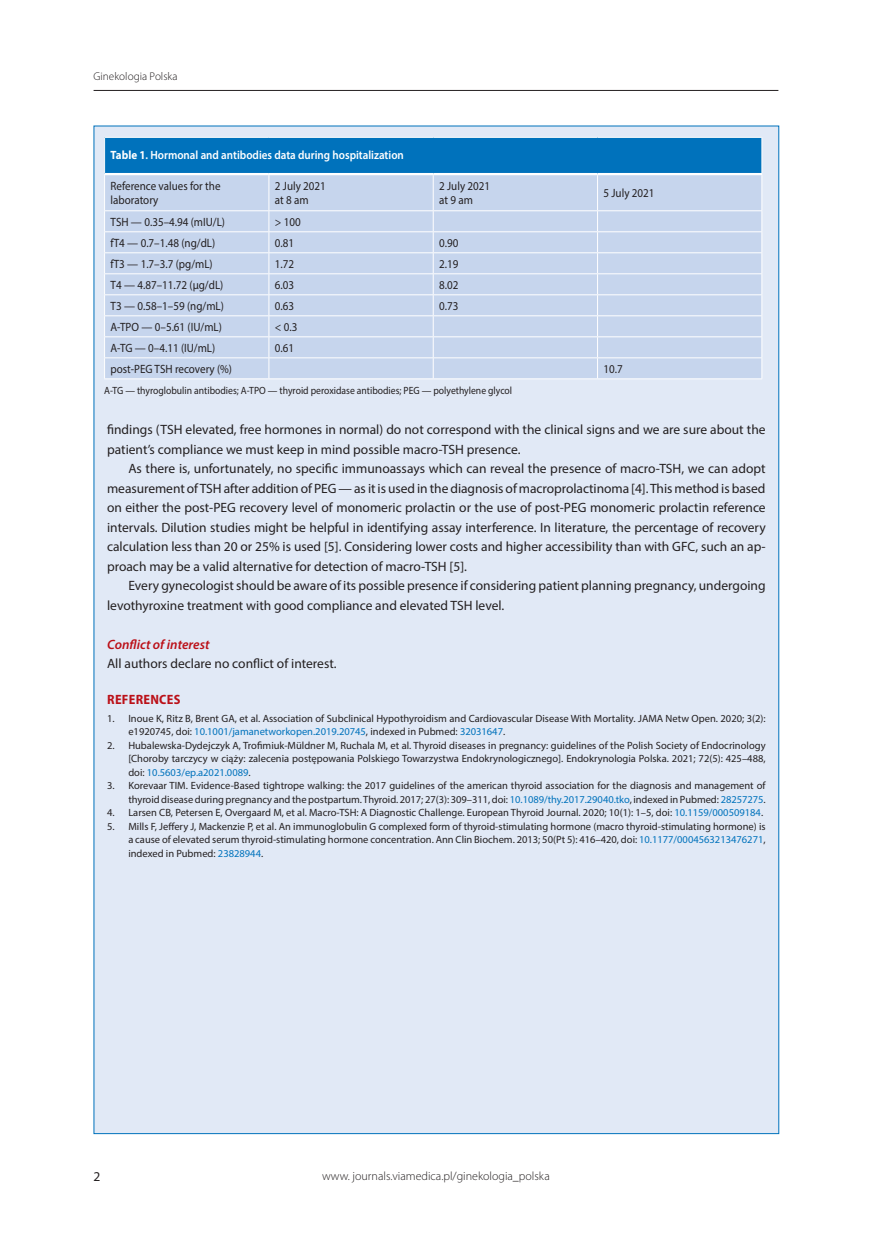
<style>
.page{position:relative;width:872px;height:1234px;background:#fff}
.page>*{position:absolute;margin:0;border:0;box-sizing:border-box;transform-origin:0 0}
._08_Tekst{font:13.5px/19.5px "Myriad Pro";color:#231f20}
._08_Tekst_bez_wcieci{font:13.5px "Myriad Pro";color:#231f20}
._12_Srodtytul_4{font:italic 600 13.5px "Myriad Pro";color:#bb1018}
._17_Pismiennictwo_ty{font:700 semi-condensed 13.5px "Myriad Pro";letter-spacing:.02em;color:#bb1018}
._99_str_L{font:13.5px "Myriad Pro";color:#231f20}
._13_Tabela_tekst{font:12px/14.4px "Myriad Pro";color:#231f20;scale:.92 1}
._13_Tabela_tytul{font:600 12px "Myriad Pro";color:#fff;scale:.92 1}
.t1{font:300 12px "Myriad Pro";color:#231f20}
.t2{font:300 11.25px "Myriad Pro";color:#231f20}
._13_Tabela_przypis{font:10.5px/13.5px "Myriad Pro";color:#231f20;text-align:justify}
._13_Tabela_przypis-2{font:10.5px "Myriad Pro";color:#231f20;scale:.92 1}
.s1{font-weight:700}
.s2{color:#0072bc}
</style>
<div class="page">
<hr style="left:94px;top:90px;width:684px;height:1px;background:#231f20">
<div style="left:94px;top:126px;width:685px;height:1007px;background:#e1e9f6"></div>
<div style="left:105px;top:137px;width:657px;height:37px;background:#0072bc"></div>
<div style="left:105px;top:175px;width:656px;height:203px;background:#c6d5ed"></div>
<hr style="left:268px;top:175px;width:1px;height:35px;background:#fff">
<hr style="left:433px;top:175px;width:1px;height:35px;background:#fff">
<hr style="left:597px;top:175px;width:1px;height:35px;background:#fff">
<hr style="left:104px;top:210px;width:165px;height:1px;background:#fff">
<hr style="left:269px;top:210px;width:164px;height:1px;background:#fff">
<hr style="left:433px;top:210px;width:164px;height:1px;background:#fff">
<hr style="left:597px;top:210px;width:165px;height:1px;background:#fff">
<hr style="left:104px;top:231px;width:165px;height:1px;background:#fff">
<hr style="left:269px;top:231px;width:164px;height:1px;background:#fff">
<hr style="left:433px;top:231px;width:164px;height:1px;background:#fff">
<hr style="left:597px;top:231px;width:165px;height:1px;background:#fff">
<hr style="left:104px;top:252px;width:165px;height:1px;background:#fff">
<hr style="left:269px;top:252px;width:164px;height:1px;background:#fff">
<hr style="left:433px;top:252px;width:164px;height:1px;background:#fff">
<hr style="left:597px;top:252px;width:165px;height:1px;background:#fff">
<hr style="left:104px;top:273px;width:165px;height:1px;background:#fff">
<hr style="left:269px;top:273px;width:164px;height:1px;background:#fff">
<hr style="left:433px;top:273px;width:164px;height:1px;background:#fff">
<hr style="left:597px;top:273px;width:165px;height:1px;background:#fff">
<hr style="left:104px;top:294px;width:165px;height:1px;background:#fff">
<hr style="left:269px;top:294px;width:164px;height:1px;background:#fff">
<hr style="left:433px;top:294px;width:164px;height:1px;background:#fff">
<hr style="left:597px;top:294px;width:165px;height:1px;background:#fff">
<hr style="left:104px;top:315px;width:165px;height:1px;background:#fff">
<hr style="left:269px;top:315px;width:164px;height:1px;background:#fff">
<hr style="left:433px;top:315px;width:164px;height:1px;background:#fff">
<hr style="left:597px;top:315px;width:165px;height:1px;background:#fff">
<hr style="left:104px;top:336px;width:165px;height:1px;background:#fff">
<hr style="left:269px;top:336px;width:164px;height:1px;background:#fff">
<hr style="left:433px;top:336px;width:164px;height:1px;background:#fff">
<hr style="left:597px;top:336px;width:165px;height:1px;background:#fff">
<hr style="left:104px;top:357px;width:165px;height:1px;background:#fff">
<hr style="left:269px;top:357px;width:164px;height:1px;background:#fff">
<svg style="left:268px;top:211px;width:1px;height:167px"></svg>
<hr style="left:433px;top:357px;width:164px;height:1px;background:#fff">
<svg style="left:433px;top:211px;width:1px;height:167px"></svg>
<hr style="left:597px;top:357px;width:165px;height:1px;background:#fff">
<svg style="left:597px;top:211px;width:1px;height:167px"></svg>
<hr style="left:104px;top:175px;width:1px;height:35px;background:#fff">
<hr style="left:761px;top:175px;width:1px;height:35px;background:#fff">
<svg style="left:104px;top:211px;width:1px;height:167px"></svg>
<svg style="left:761px;top:211px;width:1px;height:148px"></svg>
<hr style="left:104px;top:378px;width:165px;height:1px;background:#fff">
<hr style="left:269px;top:378px;width:164px;height:1px;background:#fff">
<hr style="left:433px;top:378px;width:164px;height:1px;background:#fff">
<hr style="left:597px;top:378px;width:165px;height:1px;background:#fff">
<hr style="left:104px;top:137px;width:165px;height:1px;background:#fff">
<hr style="left:104px;top:138px;width:1px;height:35px;background:#fff">
<hr style="left:269px;top:137px;width:164px;height:1px;background:#fff">
<hr style="left:433px;top:137px;width:164px;height:1px;background:#fff">
<hr style="left:597px;top:137px;width:165px;height:1px;background:#fff">
<hr style="left:761px;top:138px;width:1px;height:35px;background:#fff">
<hr style="left:104px;top:173px;width:165px;height:2px;background:#fff">
<hr style="left:269px;top:173px;width:164px;height:2px;background:#fff">
<hr style="left:433px;top:173px;width:164px;height:2px;background:#fff">
<hr style="left:597px;top:173px;width:165px;height:2px;background:#fff">
<p class="t2" style="left:94px;top:71px;width:86px">Ginekologia Polska</p>
<p class="_13_Tabela_tytul" style="left:111px;top:147px;width:320px"><span class="s1">Table 1</span>. Hormonal and antibodies data during hospitalization</p>
<p class="_13_Tabela_tekst" style="left:111px;top:178px;width:121px">Reference values for the laboratory</p>
<p class="_13_Tabela_tekst" style="left:275px;top:178px;width:57px">2 July 2021</p>
<p class="_13_Tabela_tekst" style="left:275px;top:193px;width:38px">at 8 am</p>
<p class="_13_Tabela_tekst" style="left:439px;top:178px;width:57px">2 July 2021</p>
<p class="_13_Tabela_tekst" style="left:439px;top:193px;width:38px">at 9 am</p>
<p class="_13_Tabela_tekst" style="left:603px;top:185px;width:57px">5 July 2021</p>
<p class="_13_Tabela_tekst" style="left:111px;top:214px;width:126px">TSH — 0.35–4.94 (mIU/L)</p>
<p class="_13_Tabela_tekst" style="left:275px;top:214px;width:30px">&gt; 100</p>
<p class="_13_Tabela_tekst" style="left:111px;top:235px;width:115px">fT4 — 0.7–1.48 (ng/dL)</p>
<p class="_13_Tabela_tekst" style="left:275px;top:235px;width:22px">0.81</p>
<p class="_13_Tabela_tekst" style="left:439px;top:235px;width:22px">0.90</p>
<p class="_13_Tabela_tekst" style="left:111px;top:256px;width:112px">fT3 — 1.7–3.7 (pg/mL)</p>
<p class="_13_Tabela_tekst" style="left:275px;top:256px;width:22px">1.72</p>
<p class="_13_Tabela_tekst" style="left:439px;top:256px;width:22px">2.19</p>
<p class="_13_Tabela_tekst" style="left:111px;top:277px;width:124px">T4 — 4.87–11.72 (µg/dL)</p>
<p class="_13_Tabela_tekst" style="left:275px;top:277px;width:22px">6.03</p>
<p class="_13_Tabela_tekst" style="left:439px;top:277px;width:22px">8.02</p>
<p class="_13_Tabela_tekst" style="left:111px;top:298px;width:125px">T3 — 0.58–1–59 (ng/mL)</p>
<p class="_13_Tabela_tekst" style="left:275px;top:298px;width:22px">0.63</p>
<p class="_13_Tabela_tekst" style="left:439px;top:298px;width:22px">0.73</p>
<p class="_13_Tabela_tekst" style="left:111px;top:319px;width:122px">A-TPO — 0–5.61 (IU/mL)</p>
<p class="_13_Tabela_tekst" style="left:275px;top:319px;width:26px">&lt; 0.3</p>
<p class="_13_Tabela_tekst" style="left:111px;top:340px;width:115px">A-TG — 0–4.11 (IU/mL)</p>
<p class="_13_Tabela_tekst" style="left:275px;top:340px;width:22px">0.61</p>
<p class="_13_Tabela_tekst" style="left:111px;top:361px;width:134px">post-PEG TSH recovery (%)</p>
<p class="_13_Tabela_tekst" style="left:603px;top:361px;width:22px">10.7</p>
<p class="_13_Tabela_przypis-2" style="left:104px;top:384px;width:445px">A-TG — thyroglobulin antibodies; A-TPO — thyroid peroxidase antibodies; PEG — polyethylene glycol</p>
<p class="_08_Tekst" style="left:107px;top:419px;width:660px">findings (TSH elevated, free hormones in normal) do not correspond with the clinical signs and we are sure about the patient’s compliance we must keep in mind possible macro-TSH presence.</p>
<p class="_08_Tekst" style="left:107px;top:458px;width:660px;text-align:justify;text-indent:21px">As there is, unfortunately, no specific immunoassays which can reveal the presence of macro-TSH, we can adopt measurement of TSH after addition of PEG — as it is used in the diagnosis of macroprolactinoma [4]. This method is based on either the post-PEG recovery level of monomeric prolactin or the use of post-PEG monomeric prolactin reference intervals. Dilution studies might be helpful in identifying assay interference. In literature, the percentage of recovery calculation less than 20 or 25% is used [5]. Considering lower costs and higher accessibility than with GFC, such an ap&shy;proach may be a valid alternative for detection of macro-TSH [5].</p>
<p class="_08_Tekst" style="left:107px;top:575px;width:660px;text-indent:21px">Every gynecologist should be aware of its possible presence if considering patient planning pregnancy, undergoing levothyroxine treatment with good compliance and elevated TSH level.</p>
<p class="_12_Srodtytul_4" style="left:107px;top:635px;width:104px">Conflict of interest</p>
<p class="_08_Tekst_bez_wcieci" style="left:107px;top:655px;width:231px">All authors declare no conflict of interest.</p>
<p class="_17_Pismiennictwo_ty" style="left:107px;top:691px;width:75px">REFERENCES</p>
<p class="_13_Tabela_przypis" style="left:128px;top:711px;width:639px;text-indent:-21px">1. Inoue K, Ritz B, Brent GA, et al. Association of Subclinical Hypothyroidism and Cardiovascular Disease With Mortality. JAMA Netw Open. 2020; 3(2): e1920745, doi: <span class="s2">10.1001/jamanetworkopen.2019.20745</span>, indexed in Pubmed: <span class="s2">32031647</span>.</p>
<p class="_13_Tabela_przypis" style="left:128px;top:738px;width:639px;text-indent:-21px">2. Hubalewska-Dydejczyk A, Trofimiuk-Müldner M, Ruchala M, et al. Thyroid diseases in pregnancy: guidelines of the Polish Society of Endocrinology [Choroby tarczycy w ciąży: zalecenia postępowania Polskiego Towarzystwa Endokrynologicznego]. Endokrynologia Polska. 2021; 72(5): 425–488, doi: <span class="s2">10.5603/ep.a2021.0089</span>.</p>
<p class="_13_Tabela_przypis" style="left:107px;top:778px;width:660px;text-align:right">3. Korevaar TIM. Evidence-Based tightrope walking: the 2017 guidelines of the american thyroid association for the diagnosis and management of thyroid disease during pregnancy and the postpartum. Thyroid. 2017; 27(3): 309–311, doi: <span class="s2">10.1089/thy.2017.29040.tko</span>, indexed in Pubmed: <span class="s2">28257275</span>.</p>
<p class="_13_Tabela_przypis" style="left:107px;top:805px;width:657px">4. Larsen CB, Petersen E, Overgaard M, et al. Macro-TSH: A Diagnostic Challenge. European Thyroid Journal. 2020; 10(1): 1–5, doi: <span class="s2">10.1159/000509184</span>.</p>
<p class="_13_Tabela_przypis" style="left:128px;top:819px;width:639px;text-indent:-21px">5. Mills F, Jeffery J, Mackenzie P, et al. An immunoglobulin G complexed form of thyroid-stimulating hormone (macro thyroid-stimulating hormone) is a cause of elevated serum thyroid-stimulating hormone concentration. Ann Clin Biochem. 2013; 50(Pt 5): 416–420, doi: <span class="s2">10.1177/0004563213476271</span>, indexed in Pubmed: <span class="s2">23828944</span>.</p>
<p class="_99_str_L" style="left:94px;top:1168px;width:8px">2</p>
<p class="t1" style="left:322px;top:1169px;width:229px">www. journals.viamedica.pl/ginekologia_polska</p>
</div>
